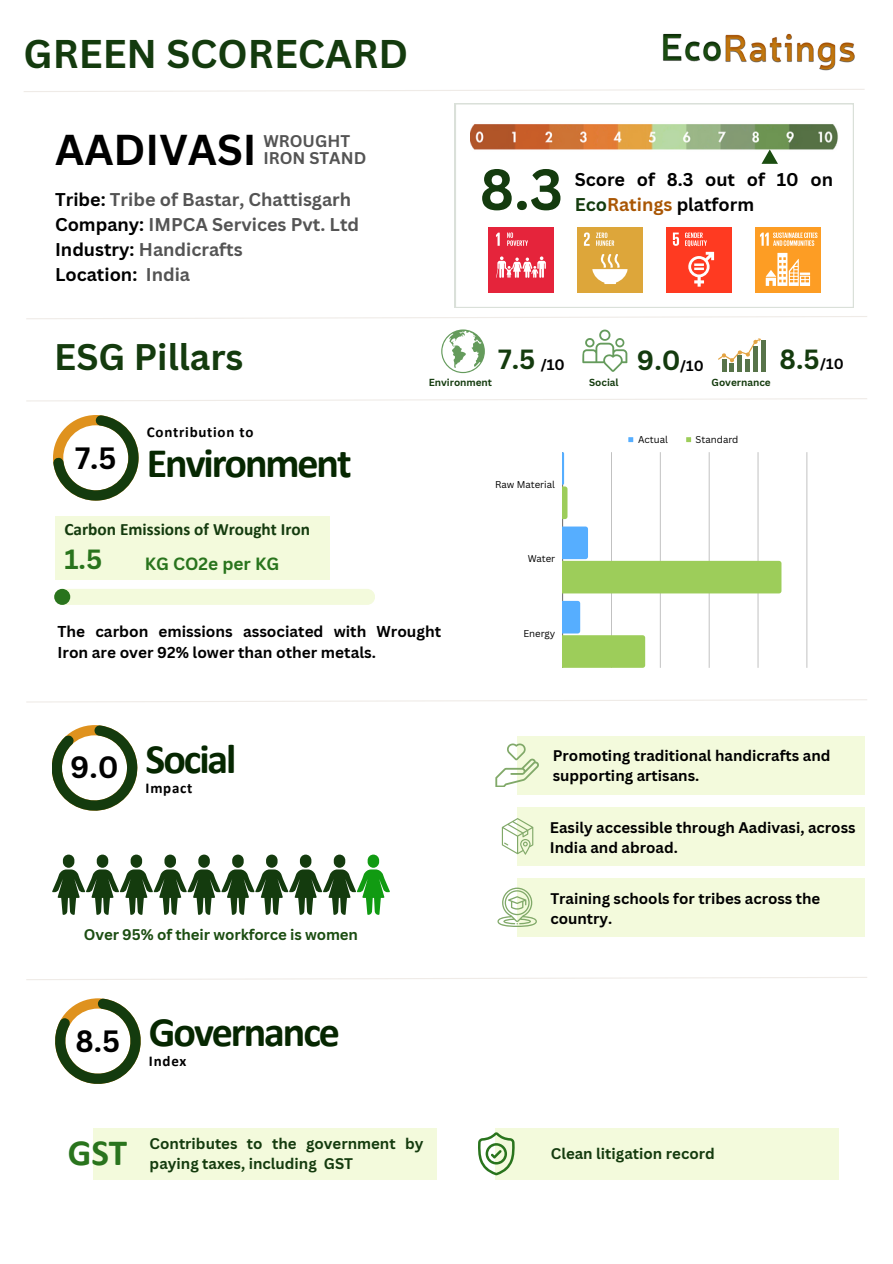
<style>
.page{position:relative;width:893px;height:1264px;background:#fff}
.page>*{position:absolute;margin:0;border:0;box-sizing:border-box;transform-origin:0 0}
.t1{font:700 56.4px "Canva Sans";color:#143b0e}
.t2{font:700 42px "Calibri";letter-spacing:-.05em;color:#062701}
.t3{font:700 42px "Canva Sans";color:#000}
.t4{font:700 39px "Canva Sans";color:#143b0e}
.t5{font:700 37.05px "Calibri";color:#29741d}
.t6{font:700 36px "Canva Sans";color:#143b0e}
.t7{font:700 30px "Canva Sans";color:#000}
.t8{font:700 27px "Canva Sans";color:#143b0e}
.t9{font:700 27px "Canva Sans";color:#29741d}
.t10{font:700 18px "Canva Sans";color:#545454}
.t11{font:700 18px/24.8px "Canva Sans";color:#000}
.t12{font:700 17.25px "Calibri";color:#143b0e}
.t13{font:700 17.25px "Canva Sans";color:#29741d}
.t14{font:700 16.5px/16.8px "Canva Sans";color:#545454}
.t15{font:700 15.3px/21.3px "Canva Sans";color:#000}
.t16{font:700 15px/20.2px "Canva Sans";color:#000}
.t17{font:700 15px/20.2px "Canva Sans";color:#143b0e}
.t18{font:700 15px "Canva Sans";letter-spacing:-.01em;color:#1b4d11}
.t19{font:700 15px "Calibri";letter-spacing:.05em;color:#000}
.t20{font:700 14.7px "Canva Sans";color:#000}
.t21{font:700 14.4px "Canva Sans";color:#000}
.t22{font:700 9.9px "Canva Sans";color:#143b0e}
.t23{font:9.6px "Canva Sans";color:#000}
.s1{color:#000}
.s2{color:#143b0e}
.s3{color:#a95604}
</style>
<div class="page">
<img style="left:662px;top:33px;width:193px;height:38px">
<svg style="left:24px;top:89px;width:841px;height:3px"></svg>
<svg style="left:53px;top:415px;width:86px;height:85px"></svg>
<svg style="left:52px;top:725px;width:85px;height:85px"></svg>
<svg style="left:55px;top:998px;width:86px;height:85px"></svg>
<svg style="left:26px;top:398px;width:841px;height:4px"></svg>
<svg style="left:26px;top:699px;width:841px;height:4px"></svg>
<svg style="left:26px;top:977px;width:841px;height:3px"></svg>
<svg style="left:26px;top:316px;width:841px;height:3px"></svg>
<div style="left:93px;top:1127px;width:344px;height:52px;background:#f3fadc"></div>
<div style="left:494px;top:1127px;width:344px;height:52px;background:#f3fadc"></div>
<svg style="left:478px;top:1132px;width:36px;height:43px"></svg>
<svg style="left:455px;top:103px;width:398px;height:205px"></svg>
<svg style="left:761px;top:149px;width:16px;height:15px"></svg>
<svg style="left:441px;top:329px;width:44px;height:44px"></svg>
<svg style="left:582px;top:329px;width:45px;height:43px"></svg>
<div style="left:729px;top:363px;width:5px;height:9px;background:#577349"></div>
<div style="left:721px;top:359px;width:5px;height:13px;background:#577349"></div>
<div style="left:737px;top:355px;width:5px;height:17px;background:#577349"></div>
<div style="left:745px;top:359px;width:5px;height:13px;background:#577349"></div>
<div style="left:753px;top:346px;width:5px;height:26px;background:#577349"></div>
<hr style="left:761px;top:340px;width:4px;height:32px;background:#577349">
<svg style="left:718px;top:338px;width:43px;height:24px"></svg>
<div style="left:577px;top:227px;width:65px;height:65px;background:#dda63a"></div>
<svg style="left:584px;top:232px;width:5px;height:14px"></svg>
<svg style="left:592px;top:254px;width:35px;height:30px"></svg>
<svg style="left:596px;top:232px;width:18px;height:14px"></svg>
<svg style="left:628px;top:437px;width:5px;height:5px"></svg>
<svg style="left:686px;top:437px;width:5px;height:5px"></svg>
<hr style="left:611px;top:452px;width:1px;height:216px;background:#000">
<hr style="left:660px;top:452px;width:1px;height:216px;background:#000">
<hr style="left:708px;top:452px;width:1px;height:216px;background:#000">
<hr style="left:757px;top:452px;width:1px;height:216px;background:#000">
<hr style="left:806px;top:452px;width:1px;height:216px;background:#000">
<hr style="left:562px;top:452px;width:1px;height:216px;background:#000">
<svg style="left:562px;top:452px;width:5px;height:67px"></svg>
<svg style="left:562px;top:526px;width:219px;height:67px"></svg>
<svg style="left:562px;top:601px;width:83px;height:67px"></svg>
<svg style="left:52px;top:854px;width:169px;height:60px"></svg>
<svg style="left:357px;top:854px;width:33px;height:60px"></svg>
<div style="left:488px;top:227px;width:65px;height:65px;background:#e5243b"></div>
<svg style="left:496px;top:232px;width:50px;height:46px"></svg>
<div style="left:666px;top:227px;width:65px;height:65px;background:#ff3a21"></div>
<svg style="left:672px;top:232px;width:7px;height:14px"></svg>
<svg style="left:688px;top:252px;width:26px;height:35px"></svg>
<svg style="left:685px;top:232px;width:21px;height:14px"></svg>
<div style="left:755px;top:227px;width:65px;height:65px;background:#fd9d24"></div>
<svg style="left:765px;top:253px;width:45px;height:33px"></svg>
<svg style="left:760px;top:232px;width:57px;height:14px"></svg>
<div style="left:517px;top:807px;width:347px;height:58px;background:#f3fadc"></div>
<div style="left:517px;top:736px;width:348px;height:58px;background:#f3fadc"></div>
<svg style="left:495px;top:743px;width:44px;height:44px"></svg>
<div style="left:517px;top:878px;width:348px;height:58px;background:#f3fadc"></div>
<svg style="left:497px;top:887px;width:40px;height:40px"></svg>
<svg style="left:502px;top:818px;width:31px;height:36px"></svg>
<div style="left:54px;top:589px;width:321px;height:16px;background:#f3fadc;border-radius:8px"></div>
<div style="left:54px;top:589px;width:16px;height:16px;background:#29741d;border-radius:50%"></div>
<div style="left:55px;top:516px;width:274px;height:64px;background:#f3fadc"></div>
<p class="t4" style="left:24px;top:26px;width:386px">GREEN SCORECARD</p>
<p class="t3" style="left:55px;top:120px;width:203px">AADIVASI</p>
<p class="t14" style="left:263px;top:132px;width:104px">WROUGHT<br>IRON STAND</p>
<p class="t10" style="left:55px;top:187px;width:297px"><span class="s1">Tribe:</span> Tribe of Bastar, Chattisgarh</p>
<p class="t10" style="left:55px;top:212px;width:305px"><span class="s1">Company:</span> IMPCA Services Pvt. Ltd</p>
<p class="t10" style="left:55px;top:237px;width:189px"><span class="s1">Industry:</span> Handicrafts</p>
<h1 class="t11" style="left:55px;top:261px;width:84px">Location:</h1>
<p class="t10" style="left:146px;top:261px;width:46px">India</p>
<p class="t6" style="left:54px;top:332px;width:190px">ESG Pillars</p>
<p class="t7" style="left:75px;top:436px;width:43px">7.5</p>
<p class="t19" style="left:147px;top:425px;width:108px">Contribution to</p>
<p class="t2" style="left:147px;top:445px;width:206px">Environment</p>
<p class="t12" style="left:64px;top:522px;width:247px">Carbon Emissions of Wrought Iron</p>
<p class="t13" style="left:145px;top:552px;width:136px">KG CO2e per KG</p>
<p class="t9" style="left:64px;top:540px;width:39px">1.5</p>
<h2 class="t1" style="left:479px;top:149px;width:85px">8.3</h2>
<p class="t11" style="left:574px;top:166px;width:260px">Score of 8.3 out of 10 on<br><span class="s2">Eco</span><span class="s3">Ratings</span> platform</p>
<p class="t8" style="left:498px;top:340px;width:39px">7.5</p>
<p class="t20" style="left:540px;top:354px;width:26px">/10</p>
<p class="t22" style="left:428px;top:375px;width:65px">Environment</p>
<p class="t23" style="left:495px;top:478px;width:61px">Raw Material</p>
<p class="t22" style="left:589px;top:375px;width:31px">Social</p>
<h6 class="t8" style="left:637px;top:341px;width:45px">9.0</h6>
<h3 class="t21" style="left:680px;top:356px;width:25px">/10</h3>
<p class="t22" style="left:711px;top:375px;width:61px">Governance</p>
<p class="t8" style="left:779px;top:340px;width:42px">8.5</p>
<p class="t21" style="left:820px;top:354px;width:25px">/10</p>
<p class="t23" style="left:638px;top:433px;width:31px">Actual</p>
<p class="t23" style="left:695px;top:433px;width:44px">Standard</p>
<p class="t23" style="left:527px;top:552px;width:29px">Water</p>
<p class="t15" style="left:58px;top:620px;width:385px">The carbon emissions associated with Wrought<br>Iron are over 92% lower than other metals.</p>
<p class="t7" style="left:70px;top:746px;width:50px">9.0</p>
<p class="t2" style="left:146px;top:741px;width:92px">Social</p>
<p class="t19" style="left:146px;top:781px;width:48px">Impact</p>
<p class="t18" style="left:84px;top:923px;width:276px">Over 95% of their workforce is women</p>
<h5 class="t7" style="left:75px;top:1019px;width:46px">8.5</h5>
<p class="t2" style="left:149px;top:1014px;width:192px">Governance</p>
<p class="t19" style="left:149px;top:1054px;width:39px">Index</p>
<p class="t23" style="left:523px;top:626px;width:33px">Energy</p>
<h3 class="t16" style="left:552px;top:744px;width:279px">Promoting traditional handicrafts and supporting artisans.</h3>
<h6 class="t16" style="left:550px;top:816px;width:307px">Easily accessible through Aadivasi, across<br>India and abroad.</h6>
<p class="t16" style="left:550px;top:887px;width:271px">Training schools for tribes across the country.</p>
<p class="t5" style="left:68px;top:1137px;width:61px">GST</p>
<p class="t17" style="left:150px;top:1133px;width:275px">Contributes to the government by paying taxes, including GST</p>
<p class="t17" style="left:551px;top:1143px;width:165px">Clean litigation record</p>
</div>
